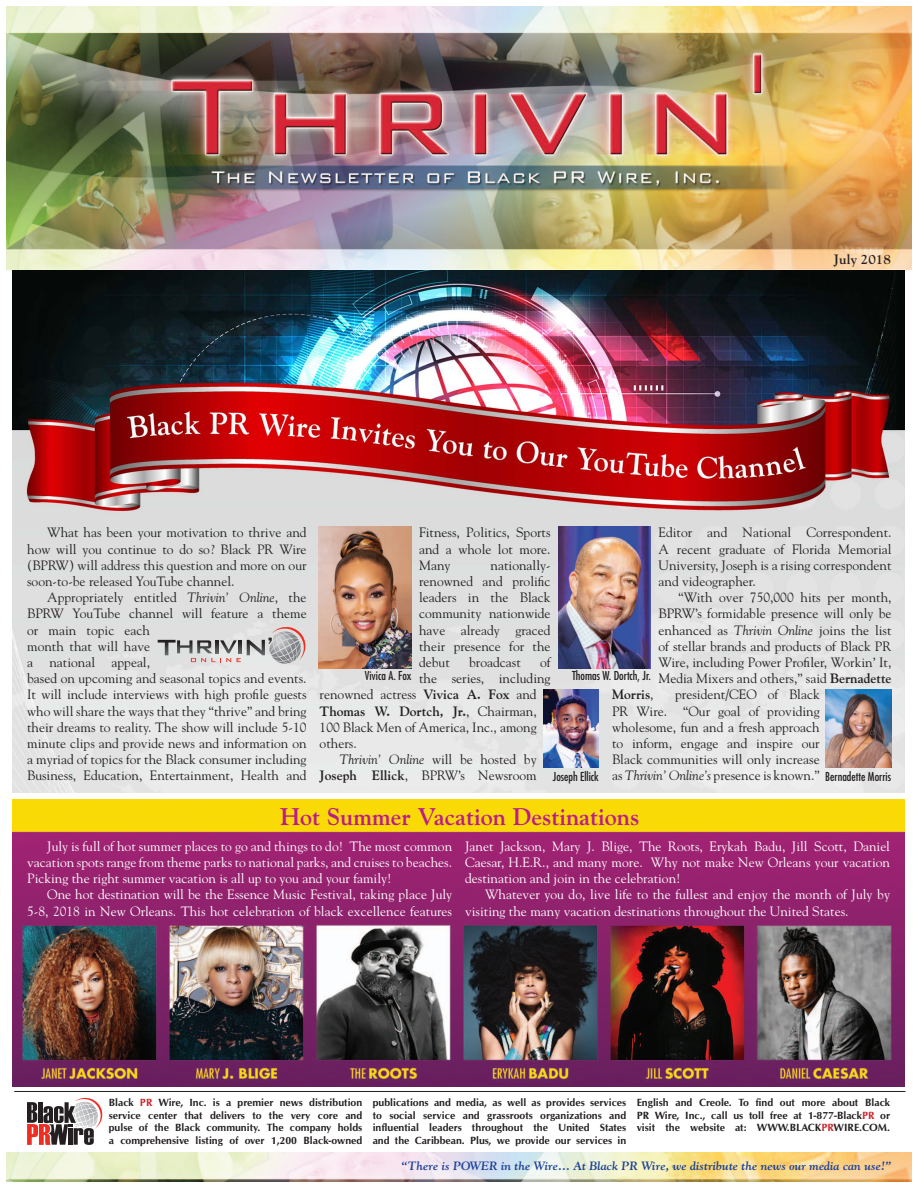
<style>
.page{position:relative;width:918px;height:1188px;background:#fff}
.page>*{position:absolute;margin:0;border:0;box-sizing:border-box;transform-origin:0 0}
.t1{font:700 24px "Goudy";color:#bb1b8d}
.t2{font:13.5px/16.2px "Goudy";color:#231f20;text-align:justify}
.t3{font:13.5px/16.2px "Goudy";color:#fff;text-align:justify}
.t4{font:700 13.5px "Goudy";color:#231f20}
.t5{font:italic 700 12px "Goudy";color:#1b3f94}
.t6{font:condensed 12px "Futura";color:#231f20}
.t7{font:700 10.5px/12.6px "Optima E";color:#231f20;text-align:justify}
.s1{font-style:italic}
.s2{font-weight:700}
.s3{font-weight:400}
.s4{color:#d1232a}
</style>
<div class="page">
<img style="left:13px;top:799px;width:891px;height:288px">
<img style="left:6px;top:1152px;width:905px;height:30px">
<img style="left:6px;top:6px;width:905px;height:266px">
<svg style="left:27px;top:1098px;width:75px;height:47px"></svg>
<hr style="left:14px;top:1091px;width:891px;height:1px;background:#231f20">
<img style="left:13px;top:270px;width:891px;height:523px">
<img style="left:558px;top:526px;width:93px;height:142px">
<img style="left:543px;top:690px;width:56px;height:78px">
<img style="left:826px;top:690px;width:65px;height:78px">
<img style="left:319px;top:526px;width:93px;height:142px">
<svg style="left:158px;top:640px;width:83px;height:22px;background:#b6b1b1"></svg>
<svg style="left:247px;top:626px;width:60px;height:38px;background:#c2bcbc"></svg>
<p class="t4" style="left:834px;top:251px;width:59px">July 2018</p>
<p class="t2" style="left:27px;top:524px;width:281px;text-indent:20px">What has been your motivation to thrive and how will you continue to do so? Black PR Wire (BPRW) will address this question and more on our soon-to-be released YouTube channel.</p>
<p class="t2" style="left:27px;top:589px;width:281px;text-align:left;text-indent:20px">Appropriately entitled <span class="s1">Thrivin’ Online</span>, the BPRW YouTube channel will feature a theme or main topic each<br>month that will have<br>a national appeal,<br>based on upcoming and seasonal topics and events.<br>It will include interviews with high profile guests who will share the ways that they “thrive” and bring their dreams to reality. The show will include 5-10 minute clips and provide news and information on a myriad of topics for the Black consumer including Business, Education, Entertainment, Health and</p>
<p class="t2" style="left:419px;top:524px;width:133px">Fitness, Politics, Sports and a whole lot more.<br>Many</p>
<p class="t2" style="left:658px;top:524px;width:235px">Editor and National Correspondent.<br>A recent graduate of Florida Memorial University, Joseph is a rising correspondent and videographer.</p>
<p class="t2" style="left:658px;top:589px;width:235px;text-indent:20px">“With over 750,000 hits per month, BPRW’s formidable presence will only be enhanced as <span class="s1">Thrivin Online</span> joins the list of stellar brands and products of Black PR Wire, including Power Profiler, Workin’ It, Media Mixers and others,” said <span class="s2">Bernadette</span></p>
<p class="t2" style="left:419px;top:557px;width:133px;text-indent:71px">nationally&shy;renowned and prolific leaders in the Black community nationwide have already graced their presence for the debut</p>
<p class="t2" style="left:469px;top:654px;width:53px">broadcast</p>
<p class="t2" style="left:540px;top:654px;width:12px">of</p>
<p class="t2" style="left:419px;top:670px;width:133px">the series, including</p>
<p class="t2" style="left:320px;top:686px;width:219px">renowned actress <span class="s2">Vivica A. Fox</span> and</p>
<p class="t4" style="left:320px;top:703px;width:219px">Thomas W. Dortch, Jr.<span class="s3">, Chairman,</span></p>
<p class="t2" style="left:320px;top:719px;width:219px">100 Black Men of America, Inc., among</p>
<p class="t2" style="left:320px;top:735px;width:39px">others.</p>
<p class="t2" style="left:320px;top:751px;width:219px;text-align:right"><span class="s1">Thrivin’ Online</span> will be hosted by<br><span class="s2">Joseph Ellick</span>, BPRW’s Newsroom</p>
<p class="t6" style="left:365px;top:668px;width:48px">Vivica A. Fox</p>
<p class="t6" style="left:572px;top:668px;width:80px">Thomas W. Dortch, Jr.</p>
<p class="t2" style="left:612px;top:686px;width:209px;text-indent:63px">president/CEO of Black PR Wire. “Our goal of providing wholesome, fun and a fresh approach to inform, engage and inspire our Black communities will only increase as <span class="s1">Thrivin’ Online’s</span> presence is known.”</p>
<p class="t4" style="left:612px;top:687px;width:43px">Morris<span class="s3">,</span></p>
<p class="t6" style="left:553px;top:769px;width:48px">Joseph Ellick</p>
<p class="t6" style="left:825px;top:769px;width:67px">Bernadette Morris</p>
<p class="t1" style="left:280px;top:802px;width:361px">Hot Summer Vacation Destinations</p>
<p class="t3" style="left:27px;top:838px;width:427px;text-indent:20px">July is full of hot summer places to go and things to do! The most common vacation spots range from theme parks to national parks, and cruises to beaches.<br>Picking the right summer vacation is all up to you and your family!</p>
<p class="t3" style="left:27px;top:886px;width:427px;text-align:right">One hot destination will be the Essence Music Festival, taking place July<br>5-8, 2018 in New Orleans. This hot celebration of black excellence features</p>
<p class="t3" style="left:465px;top:838px;width:426px">Janet Jackson, Mary J. Blige, The Roots, Erykah Badu, Jill Scott, Daniel Caesar, H.E.R., and many more. Why not make New Orleans your vacation destination and join in the celebration!</p>
<p class="t3" style="left:465px;top:886px;width:426px;text-indent:20px">Whatever you do, live life to the fullest and enjoy the month of July by visiting the many vacation destinations throughout the United States.</p>
<p class="t7" style="left:109px;top:1096px;width:255px">Black <span class="s4">PR</span> Wire, Inc. is a premier news distribution service center that delivers to the very core and pulse of the Black community. The company holds a comprehensive listing of over 1,200 Black-owned</p>
<p class="t7" style="left:373px;top:1096px;width:255px">publications and media, as well as provides services to social service and grassroots organizations and influential leaders throughout the United States and the Caribbean. Plus, we provide our services in</p>
<p class="t7" style="left:637px;top:1096px;width:255px">English and Creole. To find out more about Black PR Wire, Inc., call us toll free at 1-877-Black<span class="s4">PR</span> or visit the website at: WWW.BLACK<span class="s4">PR</span>WIRE.COM.</p>
<p class="t5" style="left:402px;top:1159px;width:491px">“There is POWER in the Wire... At Black PR Wire, we distribute the news our media can use!”</p>
</div>
